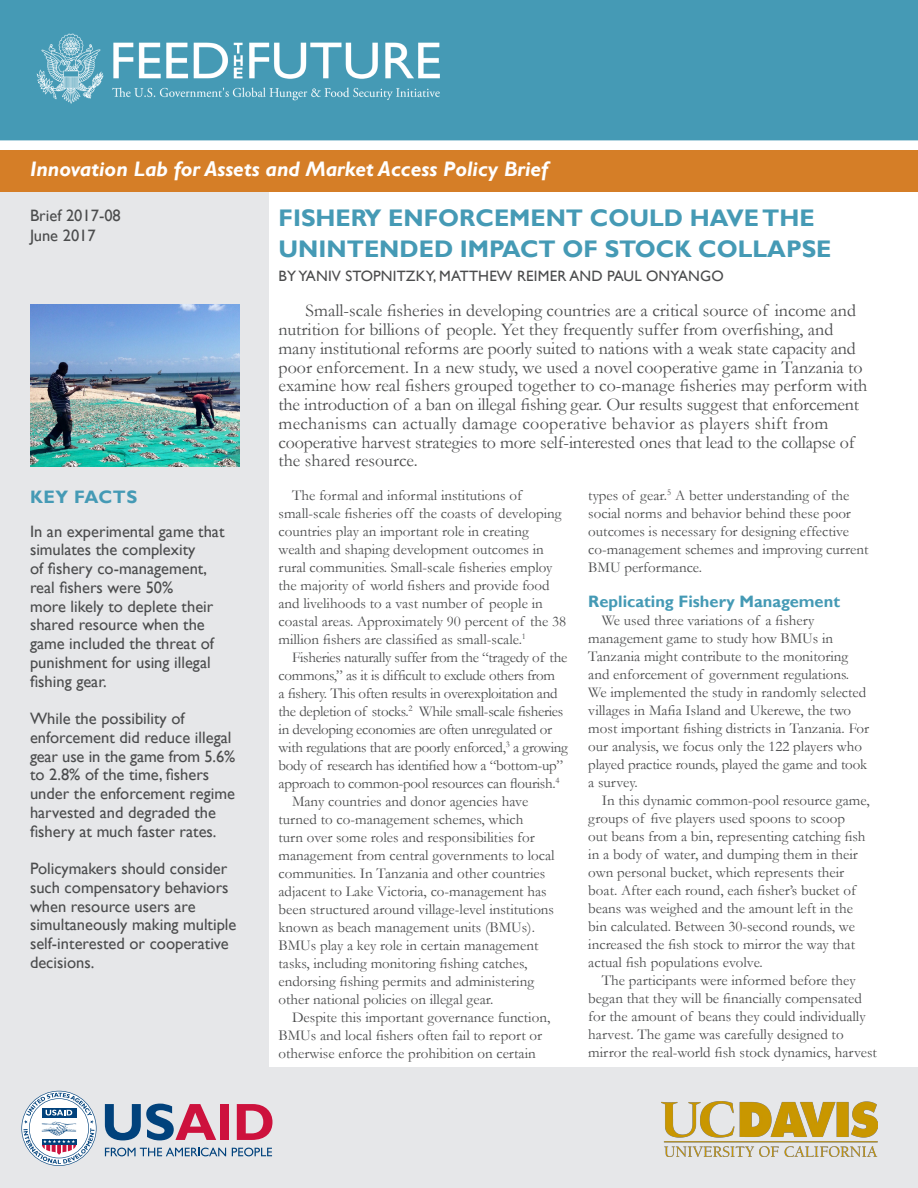
<style>
.page{position:relative;width:918px;height:1188px;background:#fff}
.page>*{position:absolute;margin:0;border:0;box-sizing:border-box;transform-origin:0 0}
.t1{font:700 24px/30.6px "Gill Sans";color:#459ab5}
.t2{font:italic 700 22.5px "Gill Sans";color:#fff}
.t3{font:italic 700 21px "Gill Sans";color:#fff}
.t4{font:18px/18.8px "Garamond";color:#4b4c4d}
.t5{font:700 18px "Gill Sans";letter-spacing:.03em;color:#459ab5}
.t6{font:16.5px/18.8px "Gill Sans";color:#4b4c4d}
.t7{font:700 16.5px "Gill Sans";color:#459ab5}
.t8{font:15px/18px "Garamond";color:#4b4c4d}
.t9{font:15px/18px "Garamond";letter-spacing:-.02em;color:#4b4c4d}
.t10{font:15px "Gill Sans";letter-spacing:.01em;color:#4b4c4d}
</style>
<div class="page">
<div style="left:0;top:185px;width:268px;height:886px;background:#e6e7e9"></div>
<div style="left:0;top:1067px;width:918px;height:121px;background:#e6e7e9"></div>
<div style="left:0;top:0;width:918px;height:140px;background:#459ab5"></div>
<img style="left:31px;top:32px;width:446px;height:74px">
<img style="left:30px;top:305px;width:210px;height:162px">
<div style="left:0;top:150px;width:918px;height:41px;background:#d57e27"></div>
<img style="left:661px;top:1102px;width:216px;height:55px">
<svg style="left:105px;top:1148px;width:121px;height:8px"></svg>
<svg style="left:232px;top:1148px;width:40px;height:8px"></svg>
<svg style="left:105px;top:1104px;width:111px;height:36px"></svg>
<div style="left:220px;top:1104px;width:9px;height:36px;background:#cd123d"></div>
<svg style="left:237px;top:1104px;width:36px;height:36px"></svg>
<svg style="left:21px;top:1091px;width:76px;height:75px"></svg>
<p class="t2" style="left:55px;top:157px;width:557px">Innovation Lab for Assets and Market Access Policy Brief</p>
<p class="t6" style="left:30px;top:206px;width:92px">Brief 2017-08</p>
<p class="t6" style="left:30px;top:226px;width:67px">June 2017</p>
<p class="t3" style="left:30px;top:157px;width:520px">Innovation Lab for Assets and Market Access Policy Brief</p>
<p class="t1" style="left:279px;top:203px;width:555px">FISHERY ENFORCEMENT COULD HAVE THE<br>UNINTENDED IMPACT OF STOCK COLLAPSE</p>
<p class="t10" style="left:279px;top:267px;width:447px">BY YANIV STOPNITZKY, MATTHEW REIMER AND PAUL ONYANGO</p>
<p class="t4" style="left:279px;top:301px;width:590px;text-indent:27px">Small-scale fisheries in developing countries are a critical source of income and nutrition for billions of people. Yet they frequently suffer from overfishing, and many institutional reforms are poorly suited to nations with a weak state capacity and poor enforcement. In a new study, we used a novel cooperative game in Tanzania to examine how real fishers grouped together to co-manage fisheries may perform with the introduction of a ban on illegal fishing gear. Our results suggest that enforcement mechanisms can actually damage cooperative behavior as players shift from cooperative harvest strategies to more self-interested ones that lead to the collapse of the shared resource.</p>
<p class="t8" style="left:279px;top:486px;width:289px;text-indent:14px">The formal and informal institutions of small-scale fisheries off the coasts of developing countries play an important role in creating wealth and shaping development outcomes in rural communities. Small-scale fisheries employ the majority of world fishers and provide food and livelihoods to a vast number of people in coastal areas. Approximately 90 percent of the 38 million fishers are classified as small-scale.<sup>1</sup></p>
<p class="t9" style="left:279px;top:648px;width:291px;text-indent:14px">Fisheries naturally suffer from the “tragedy of the commons,” as it is difficult to exclude others from<br>a fishery. This often results in overexploitation and the depletion of stocks.<sup>2</sup> While small-scale fisheries in developing economies are often unregulated or with regulations that are poorly enforced,<sup>3</sup> a growing body of research has identified how a “bottom-up” approach to common-pool resources can flourish.<sup>4</sup></p>
<p class="t8" style="left:279px;top:792px;width:278px;text-indent:14px">Many countries and donor agencies have turned to co-management schemes, which<br>turn over some roles and responsibilities for management from central governments to local communities. In Tanzania and other countries adjacent to Lake Victoria, co-management has been structured around village-level institutions known as beach management units (BMUs).<br>BMUs play a key role in certain management tasks, including monitoring fishing catches, endorsing fishing permits and administering other national policies on illegal gear.</p>
<p class="t8" style="left:279px;top:1008px;width:273px;text-indent:14px">Despite this important governance function,<br>BMUs and local fishers often fail to report or otherwise enforce the prohibition on certain</p>
<p class="t8" style="left:588px;top:486px;width:282px">types of gear.<sup>5</sup> A better understanding of the social norms and behavior behind these poor outcomes is necessary for designing effective co-management schemes and improving current BMU performance.</p>
<p class="t7" style="left:588px;top:591px;width:253px">Replicating Fishery Management</p>
<p class="t8" style="left:588px;top:611px;width:282px;text-indent:14px">We used three variations of a fishery management game to study how BMUs in Tanzania might contribute to the monitoring and enforcement of government regulations.<br>We implemented the study in randomly selected villages in Mafia Island and Ukerewe, the two most important fishing districts in Tanzania. For our analysis, we focus only the 122 players who played practice rounds, played the game and took a survey.</p>
<p class="t8" style="left:588px;top:791px;width:283px;text-indent:14px">In this dynamic common-pool resource game, groups of five players used spoons to scoop<br>out beans from a bin, representing catching fish in a body of water, and dumping them in their own personal bucket, which represents their boat. After each round, each fisher’s bucket of beans was weighed and the amount left in the bin calculated. Between 30-second rounds, we increased the fish stock to mirror the way that actual fish populations evolve.</p>
<p class="t8" style="left:588px;top:971px;width:290px;text-indent:14px">The participants were informed before they began that they will be financially compensated for the amount of beans they could individually harvest. The game was carefully designed to mirror the real-world fish stock dynamics, harvest</p>
<p class="t5" style="left:30px;top:486px;width:109px">KEY FACTS</p>
<p class="t6" style="left:30px;top:522px;width:196px">In an experimental game that simulates the complexity<br>of fishery co-management, real fishers were 50%<br>more likely to deplete their shared resource when the game included the threat of punishment for using illegal fishing gear.</p>
<p class="t6" style="left:30px;top:709px;width:207px">While the possibility of enforcement did reduce illegal gear use in the game from 5.6% to 2.8% of the time, fishers under the enforcement regime harvested and degraded the fishery at much faster rates.</p>
<p class="t6" style="left:30px;top:859px;width:208px">Policymakers should consider such compensatory behaviors when resource users are simultaneously making multiple self-interested or cooperative decisions.</p>
</div>
